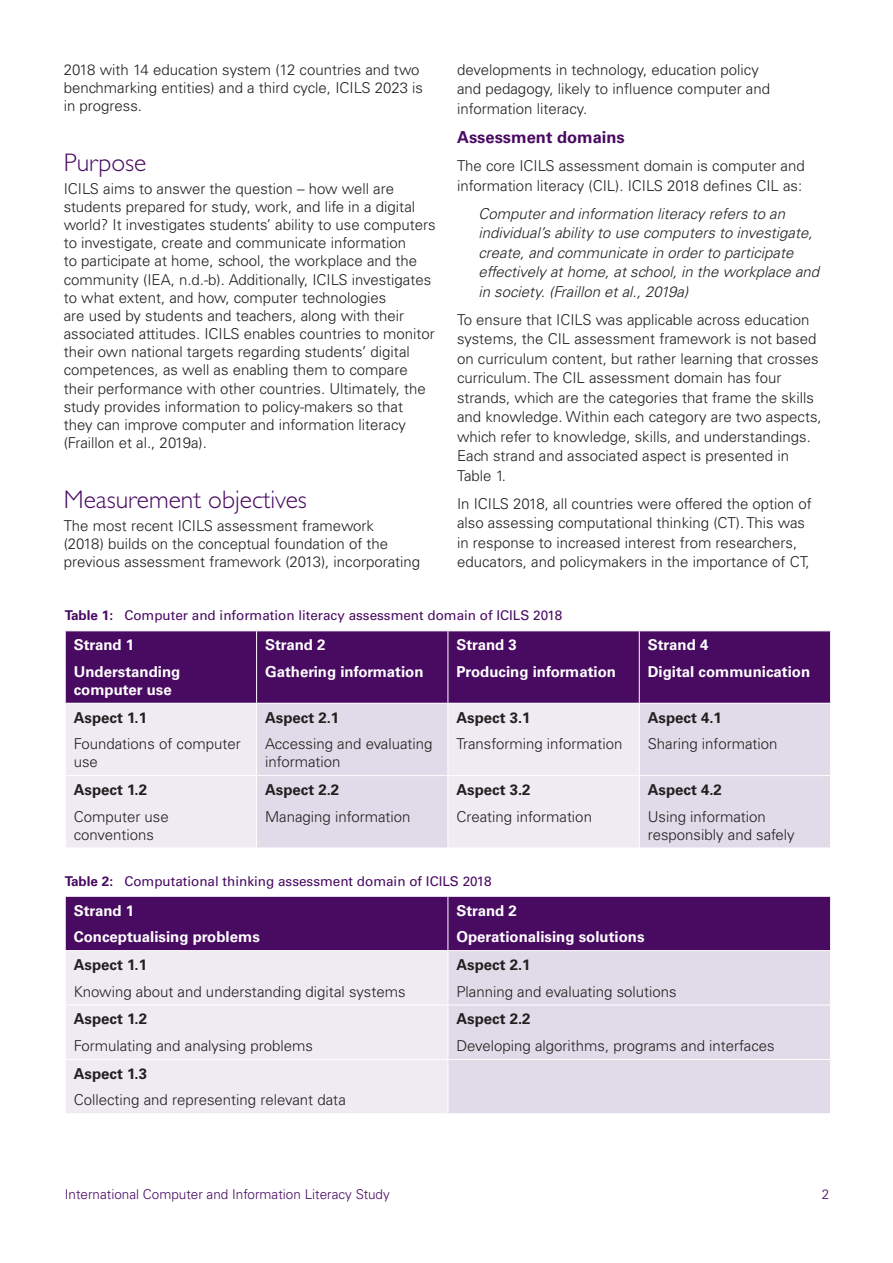
<style>
.page{position:relative;width:893px;height:1263px;background:#fff}
.page>*{position:absolute;margin:0;border:0;box-sizing:border-box;transform-origin:0 0}
.t1{font:300 25.5px "Gill Sans";color:#490a62}
.t2{font:700 16.5px "Univers LT Std";color:#490a62}
.t3{font:300 15px/18.1px "Univers LT Std";color:#231f20}
.t4{font:italic 300 15px/19.5px "Univers LT Std";color:#231f20}
.t5{font:700 15px/26.5px "Univers LT Std";color:#fff}
.t6{font:700 15px "Univers LT Std";color:#231f20}
.t7{font:13.5px "Univers LT Std";color:#490a62}
.t8{font:300 13.5px "Univers LT Std";color:#490a62}
.s1{font-weight:700}
</style>
<div class="page">
<div style="left:66px;top:631px;width:764px;height:72px;background:#490a62"></div>
<div style="left:66px;top:704px;width:190px;height:143px;background:#eeebf3"></div>
<svg style="left:257px;top:704px;width:573px;height:144px;background:#e5dfeb"></svg>
<hr style="left:448px;top:704px;width:1px;height:71px;background:#fff">
<hr style="left:639px;top:704px;width:1px;height:71px;background:#fff">
<hr style="left:65px;top:775px;width:192px;height:1px;background:#fff">
<hr style="left:257px;top:775px;width:191px;height:1px;background:#fff">
<hr style="left:448px;top:775px;width:191px;height:1px;background:#fff">
<hr style="left:448px;top:776px;width:1px;height:72px;background:#fff">
<hr style="left:639px;top:775px;width:192px;height:1px;background:#fff">
<hr style="left:639px;top:776px;width:1px;height:72px;background:#fff">
<hr style="left:256px;top:631px;width:1px;height:72px;background:#fff">
<hr style="left:448px;top:631px;width:1px;height:72px;background:#fff">
<hr style="left:639px;top:631px;width:1px;height:72px;background:#fff">
<div style="left:66px;top:897px;width:764px;height:53px;background:#490a62"></div>
<div style="left:66px;top:951px;width:381px;height:162px;background:#eeebf3"></div>
<div style="left:449px;top:951px;width:381px;height:162px;background:#e1dae8"></div>
<hr style="left:448px;top:897px;width:1px;height:53px;background:#fff">
<hr style="left:65px;top:1005px;width:383px;height:1px;background:#fff">
<hr style="left:448px;top:1005px;width:383px;height:1px;background:#fff">
<hr style="left:65px;top:1059px;width:383px;height:1px;background:#fff">
<hr style="left:448px;top:1059px;width:383px;height:1px;background:#fff">
<p class="t3" style="left:64px;top:60px;width:361px">2018 with 14 education system (12 countries and two benchmarking entities) and a third cycle, ICILS 2023 is in progress.</p>
<h1 class="t1" style="left:64px;top:149px;width:84px">Purpose</h1>
<p class="t3" style="left:64px;top:179px;width:373px">ICILS aims to answer the question – how well are students prepared for study, work, and life in a digital world? It investigates students’ ability to use computers to investigate, create and communicate information<br>to participate at home, school, the workplace and the community (IEA, n.d.-b). Additionally, ICILS investigates to what extent, and how, computer technologies<br>are used by students and teachers, along with their associated attitudes. ICILS enables countries to monitor their own national targets regarding students’ digital competences, as well as enabling them to compare their performance with other countries. Ultimately, the study provides information to policy-makers so that they can improve computer and information literacy (Fraillon et al., 2019a).</p>
<h1 class="t1" style="left:64px;top:486px;width:245px">Measurement objectives</h1>
<p class="t3" style="left:64px;top:516px;width:358px">The most recent ICILS assessment framework<br>(2018) builds on the conceptual foundation of the previous assessment framework (2013), incorporating</p>
<p class="t3" style="left:457px;top:60px;width:314px;line-height:19.5px">developments in technology, education policy and pedagogy, likely to influence computer and information literacy.</p>
<p class="t2" style="left:457px;top:128px;width:169px">Assessment domains</p>
<p class="t3" style="left:457px;top:156px;width:349px;line-height:19.5px">The core ICILS assessment domain is computer and information literacy (CIL). ICILS 2018 defines CIL as:</p>
<p class="t4" style="left:478px;top:204px;width:342px">Computer and information literacy refers to an individual’s ability to use computers to investigate, create, and communicate in order to participate effectively at home, at school, in the workplace and in society. (Fraillon et al., 2019a)</p>
<p class="t3" style="left:457px;top:310px;width:366px;line-height:19.5px">To ensure that ICILS was applicable across education systems, the CIL assessment framework is not based on curriculum content, but rather learning that crosses curriculum. The CIL assessment domain has four strands, which are the categories that frame the skills and knowledge. Within each category are two aspects, which refer to knowledge, skills, and understandings.<br>Each strand and associated aspect is presented in Table 1.</p>
<p class="t3" style="left:457px;top:494px;width:356px;line-height:19.5px">In ICILS 2018, all countries were offered the option of also assessing computational thinking (CT). This was in response to increased interest from researchers, educators, and policymakers in the importance of CT,</p>
<p class="t7" style="left:65px;top:607px;width:499px"><span class="s1">Table 1:</span> Computer and information literacy assessment domain of ICILS 2018</p>
<p class="t5" style="left:74px;top:632px;width:108px">Strand 1<br>Understanding</p>
<p class="t5" style="left:74px;top:676px;width:100px">computer use</p>
<p class="t5" style="left:265px;top:632px;width:160px">Strand 2<br>Gathering information</p>
<p class="t5" style="left:456px;top:632px;width:161px">Strand 3<br>Producing information</p>
<p class="t5" style="left:648px;top:632px;width:164px">Strand 4<br>Digital communication</p>
<p class="t6" style="left:74px;top:708px;width:75px">Aspect 1.1</p>
<p class="t3" style="left:74px;top:735px;width:168px">Foundations of computer use</p>
<p class="t6" style="left:74px;top:781px;width:75px">Aspect 1.2</p>
<p class="t3" style="left:74px;top:807px;width:97px">Computer use conventions</p>
<p class="t6" style="left:265px;top:708px;width:76px">Aspect 2.1</p>
<p class="t3" style="left:265px;top:735px;width:169px">Accessing and evaluating information</p>
<p class="t6" style="left:265px;top:781px;width:76px">Aspect 2.2</p>
<p class="t3" style="left:265px;top:807px;width:147px">Managing information</p>
<p class="t6" style="left:456px;top:708px;width:76px">Aspect 3.1</p>
<p class="t3" style="left:456px;top:735px;width:168px">Transforming information</p>
<p class="t6" style="left:456px;top:781px;width:76px">Aspect 3.2</p>
<p class="t3" style="left:456px;top:807px;width:137px">Creating information</p>
<p class="t6" style="left:648px;top:708px;width:76px">Aspect 4.1</p>
<p class="t3" style="left:648px;top:735px;width:131px">Sharing information</p>
<p class="t6" style="left:648px;top:781px;width:76px">Aspect 4.2</p>
<p class="t3" style="left:648px;top:807px;width:148px">Using information responsibly and safely</p>
<p class="t7" style="left:65px;top:873px;width:428px"><span class="s1">Table 2:</span> Computational thinking assessment domain of ICILS 2018</p>
<p class="t5" style="left:74px;top:897px;width:188px">Strand 1<br>Conceptualising problems</p>
<p class="t5" style="left:456px;top:897px;width:190px">Strand 2<br>Operationalising solutions</p>
<p class="t6" style="left:74px;top:956px;width:75px">Aspect 1.1</p>
<p class="t3" style="left:74px;top:982px;width:333px">Knowing about and understanding digital systems</p>
<p class="t6" style="left:456px;top:956px;width:76px">Aspect 2.1</p>
<p class="t3" style="left:456px;top:982px;width:222px">Planning and evaluating solutions</p>
<p class="t6" style="left:74px;top:1010px;width:75px">Aspect 1.2</p>
<p class="t3" style="left:74px;top:1036px;width:241px">Formulating and analysing problems</p>
<p class="t6" style="left:74px;top:1065px;width:75px">Aspect 1.3</p>
<p class="t3" style="left:74px;top:1091px;width:274px">Collecting and representing relevant data</p>
<p class="t6" style="left:456px;top:1010px;width:76px">Aspect 2.2</p>
<p class="t3" style="left:456px;top:1036px;width:320px">Developing algorithms, programs and interfaces</p>
<p class="t8" style="left:65px;top:1186px;width:326px">International Computer and Information Literacy Study</p>
<p class="t8" style="left:822px;top:1186px;width:9px">2</p>
</div>
